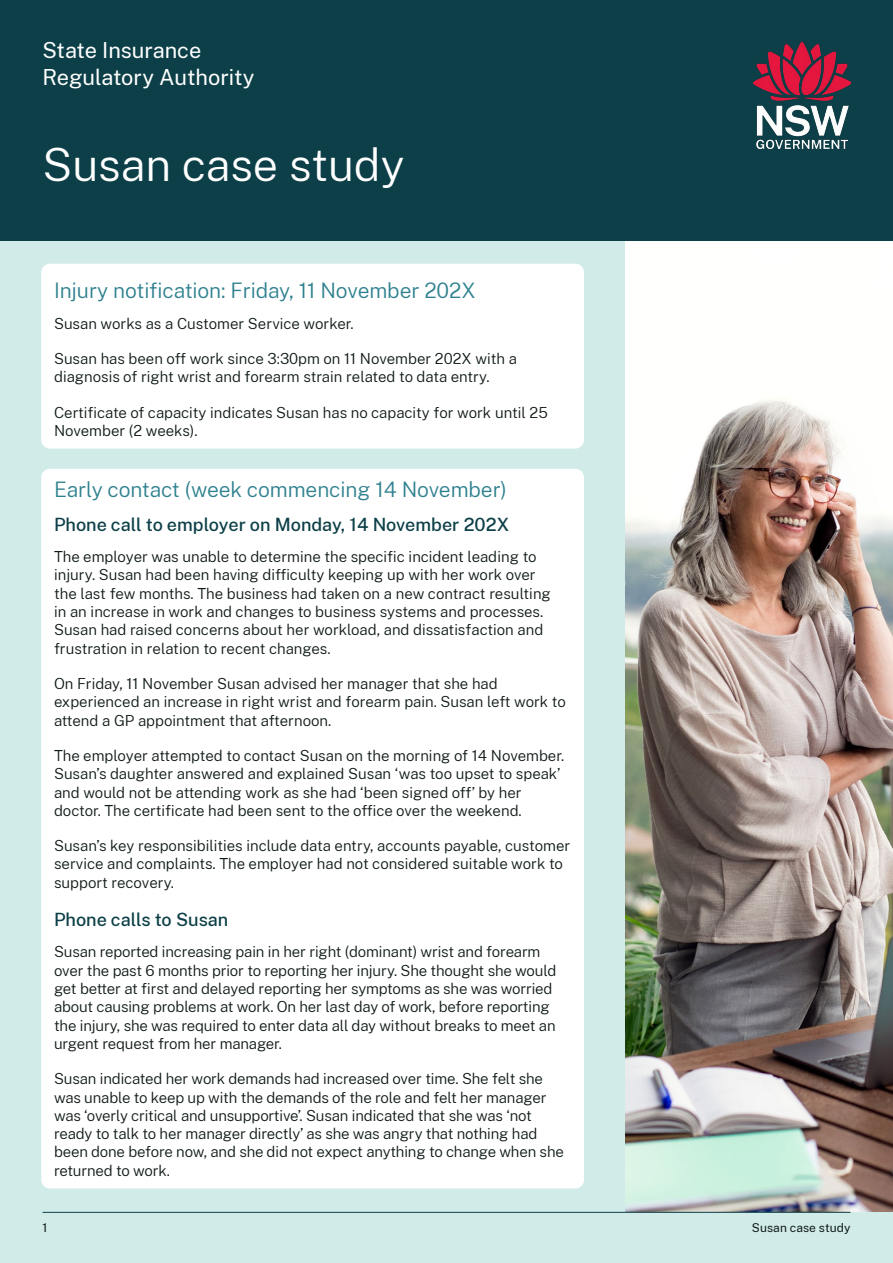
<style>
.page{position:relative;width:893px;height:1263px;background:#d1ebe8}
.page>*{position:absolute;margin:0;border:0;box-sizing:border-box;transform-origin:0 0}
.Heading_1__H1{font:300 45px "Public Sans";color:#fff}
.Descriptor__White{font:21.75px/27px "Public Sans";color:#fff}
.Heading_2__H2{font:300 21px "Public Sans";letter-spacing:-.005em;color:#2f818f}
.Heading_3__H3{font:500 18px "Public Sans";color:#0c3f47}
.Body{font:300 15px/18.3px "Public Sans";letter-spacing:-.005em;color:#0f1a18}
.t1{font:12px "Public Sans";letter-spacing:.01em;color:#0f1a18}
</style>
<div class="page">
<img style="left:625px;top:240px;width:268px;height:972px">
<div style="left:0;top:0;width:893px;height:240px;background:#0c3f47"></div>
<img style="left:753px;top:43px;width:97px;height:105px">
<div style="left:41px;top:264px;width:543px;height:185px;background:#fff;border-radius:9px"></div>
<div style="left:41px;top:469px;width:543px;height:719px;background:#fff;border-radius:9px"></div>
<hr style="left:43px;top:1212px;width:807px;height:1px;background:#0c3f47">
<p class="Descriptor__White" style="left:43px;top:36px;width:213px">State Insurance<br>Regulatory Authority</p>
<h1 class="Heading_1__H1" style="left:43px;top:134px;width:363px">Susan case study</h1>
<h2 class="Heading_2__H2" style="left:54px;top:275px;width:423px">Injury notification: Friday, 11 November 202X</h2>
<p class="Body" style="left:54px;top:313px;width:301px">Susan works as a Customer Service worker.</p>
<p class="Body" style="left:54px;top:349px;width:464px">Susan has been off work since 3:30pm on 11 November 202X with a diagnosis of right wrist and forearm strain related to data entry.</p>
<p class="Body" style="left:54px;top:402px;width:495px">Certificate of capacity indicates Susan has no capacity for work until 25<br>November (2 weeks).</p>
<h2 class="Heading_2__H2" style="left:54px;top:475px;width:454px">Early contact (week commencing 14 November)</h2>
<h3 class="Heading_3__H3" style="left:54px;top:512px;width:457px">Phone call to employer on Monday, 14 November 202X</h3>
<p class="Body" style="left:54px;top:547px;width:498px">The employer was unable to determine the specific incident leading to injury. Susan had been having difficulty keeping up with her work over the last few months. The business had taken on a new contract resulting in an increase in work and changes to business systems and processes.<br>Susan had raised concerns about her workload, and dissatisfaction and frustration in relation to recent changes.</p>
<p class="Body" style="left:54px;top:674px;width:513px">On Friday, 11 November Susan advised her manager that she had experienced an increase in right wrist and forearm pain. Susan left work to attend a GP appointment that afternoon.</p>
<p class="Body" style="left:54px;top:746px;width:512px">The employer attempted to contact Susan on the morning of 14 November.<br>Susan’s daughter answered and explained Susan ‘was too upset to speak’ and would not be attending work as she had ‘been signed off’ by her doctor. The certificate had been sent to the office over the weekend.</p>
<p class="Body" style="left:54px;top:836px;width:518px">Susan’s key responsibilities include data entry, accounts payable, customer service and complaints. The employer had not considered suitable work to support recovery.</p>
<h3 class="Heading_3__H3" style="left:54px;top:907px;width:176px">Phone calls to Susan</h3>
<p class="Body" style="left:54px;top:942px;width:504px">Susan reported increasing pain in her right (dominant) wrist and forearm over the past 6 months prior to reporting her injury. She thought she would get better at first and delayed reporting her symptoms as she was worried about causing problems at work. On her last day of work, before reporting the injury, she was required to enter data all day without breaks to meet an urgent request from her manager.</p>
<p class="Body" style="left:54px;top:1069px;width:511px">Susan indicated her work demands had increased over time. She felt she was unable to keep up with the demands of the role and felt her manager was ‘overly critical and unsupportive’. Susan indicated that she was ‘not ready to talk to her manager directly’ as she was angry that nothing had been done before now, and she did not expect anything to change when she returned to work.</p>
<p class="t1" style="left:43px;top:1219px;width:6px">1</p>
<p class="t1" style="left:752px;top:1219px;width:100px">Susan case study</p>
</div>
